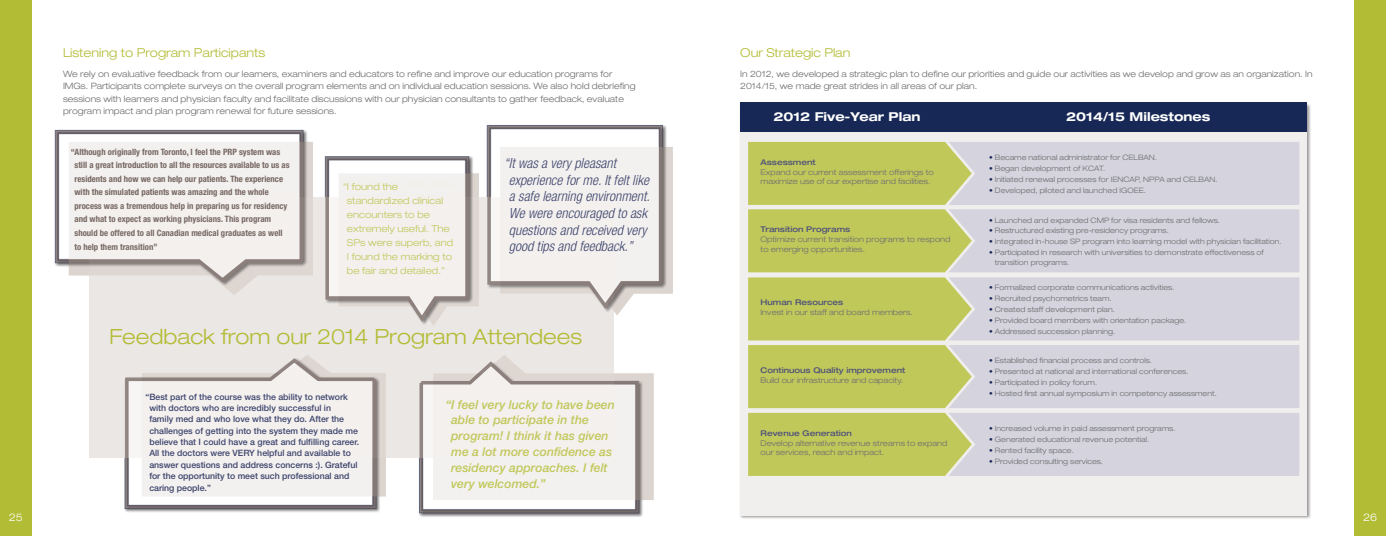
<style>
.page{position:relative;width:1386px;height:536px;background:#fff}
.page>*{position:absolute;margin:0;border:0;box-sizing:border-box;transform-origin:0 0}
.t1{font:300 expanded 21px "Helvetica Neue";color:#b2bc34}
.t2{font:italic 300 condensed 14px/16.6px "Helvetica Neue";color:#3d446d}
.t3{font:italic 500 12.25px/15.8px "Helvetica Neue";color:#c1c85a}
.t4{font:300 expanded 12.25px "Helvetica Neue";color:#b2bc34}
.t5{font:700 expanded 12.25px "Helvetica Neue";color:#fff}
.t6{font:300 expanded 10.5px "Helvetica Neue";color:#fff}
.t7{font:300 expanded 9.62px/14px "Helvetica Neue";color:#c1c85a}
.t8{font:300 expanded 8.75px/12.2px "Helvetica Neue";color:#6c6d70}
.t9{font:700 condensed 8.75px/13.6px "Helvetica Neue";color:#786964}
.t10{font:500 8.75px/11.4px "Helvetica Neue";color:#3d446d}
.t11{font:300 expanded 7.88px/9.6px "Helvetica Neue";color:#6c6d70}
.t12{font:500 expanded 7.88px "Helvetica Neue";color:#4f5379}
.t13{font:300 expanded 7.44px/9.6px "Helvetica Neue";color:#6c6d70}
.s1{color:#172857}
</style>
<div class="page">
<div style="left:1354px;top:0;width:32px;height:536px;background:#b2bc34"></div>
<div style="left:0;top:0;width:32px;height:536px;background:#b2bc34"></div>
<div style="left:740px;top:104px;width:567px;height:411px;background:#f1efed"></div>
<div style="left:740px;top:102px;width:567px;height:30px;background:#172857"></div>
<svg style="left:748px;top:142px;width:551px;height:333px;background:#ced0af"></svg>
<div style="left:89px;top:197px;width:525px;height:260px;background:#ebe7e4"></div>
<svg style="left:224px;top:142px;width:89px;height:153px;fill:#ded7d1"></svg>
<svg style="left:306px;top:355px;width:80px;height:141px"></svg>
<svg style="left:500px;top:355px;width:154px;height:145px;fill:#dcd4ce"></svg>
<svg style="left:615px;top:147px;width:58px;height:168px"></svg>
<div style="left:55px;top:130px;width:252px;height:156px;background:#231f20;opacity:.78"></div>
<svg style="left:54px;top:129px;width:251px;height:155px"></svg>
<div style="left:419px;top:361px;width:224px;height:156px;background:#231f20;opacity:.78"></div>
<svg style="left:418px;top:359px;width:222px;height:155px"></svg>
<svg style="left:324px;top:156px;width:155px;height:170px"></svg>
<div style="left:487px;top:125px;width:180px;height:188px;background:#231f20;opacity:.78"></div>
<svg style="left:486px;top:125px;width:178px;height:187px"></svg>
<div style="left:124px;top:357px;width:256px;height:156px;background:#231f20;opacity:.78"></div>
<svg style="left:123px;top:356px;width:255px;height:154px"></svg>
<h3 class="t4" style="left:63px;top:45px;width:204px">Listening to Program Participants</h3>
<p class="t8" style="left:63px;top:68px;width:574px">We rely on evaluative feedback from our learners, examiners and educators to refine and improve our education programs for IMGs. Participants complete surveys on the overall program elements and on individual education sessions. We also hold debriefing sessions with learners and physician faculty and facilitate discussions with our physician consultants to gather feedback, evaluate program impact and plan program renewal for future sessions.</p>
<p class="t9" style="left:74px;top:144px;width:217px;text-indent:-4px">“Although originally from Toronto, I feel the PRP system was still a great introduction to all the resources available to us as residents and how we can help our patients. The experience with the simulated patients was amazing and the whole process was a tremendous help in preparing us for residency and what to expect as working physicians. This program should be offered to all Canadian medical graduates as well to help them transition”</p>
<p class="t7" style="left:345px;top:177px;width:110px;line-height:13.1px;text-indent:-4px">“The lectures that were given on techniques</p>
<p class="t7" style="left:347px;top:180px;width:108px;text-indent:-4px">“I found the standardized clinical encounters to be extremely useful. The<br>SPs were superb, and<br>I found the marking to be fair and detailed. ”</p>
<p class="t7" style="left:345px;top:242px;width:107px">It is the practice of the</p>
<p class="t7" style="left:345px;top:268px;width:78px">truly invaluable. ”</p>
<h2 class="t2" style="left:509px;top:155px;width:142px;text-indent:-5px">“It was a very pleasant experience for me. It felt like a safe learning environment.<br>We were encouraged to ask questions and received very good tips and feedback.”</h2>
<h1 class="t1" style="left:110px;top:324px;width:480px">Feedback from our 2014 Program Attendees:</h1>
<p class="t10" style="left:149px;top:390px;width:211px;text-indent:-4px">“Best part of the course was the ability to network with doctors who are incredibly successful in<br>family med and who love what they do. After the challenges of getting into the system they made me believe that I could have a great and fulfilling career.<br>All the doctors were VERY helpful and available to answer questions and address concerns :). Grateful for the opportunity to meet such professional and caring people.”</p>
<h3 class="t3" style="left:451px;top:396px;width:165px;text-indent:-5px">“I feel very lucky to have been able to participate in the program! I think it has given me a lot more confidence as residency approaches. I felt very welcomed.”</h3>
<h3 class="t4" style="left:740px;top:45px;width:112px">Our Strategic Plan</h3>
<p class="t8" style="left:740px;top:68px;width:574px">In 2012, we developed a strategic plan to define our priorities and guide our activities as we develop and grow as an organization. In<br>2014/15, we made great strides in all areas of our plan.</p>
<h3 class="t5" style="left:773px;top:109px;width:149px">2012 Five-Year Plan</h3>
<h3 class="t5" style="left:1066px;top:109px;width:146px">2014/15 Milestones</h3>
<p class="t12" style="left:761px;top:157px;width:57px">Assessment</p>
<p class="t11" style="left:761px;top:167px;width:175px">Expand our current assessment offerings to maximize use of our expertise and facilities.</p>
<p class="t13" style="left:989px;top:152px;width:168px"><span class="s1">•</span> Became national administrator for CELBAN.</p>
<p class="t13" style="left:989px;top:163px;width:116px"><span class="s1">•</span> Began development of KCAT.</p>
<p class="t13" style="left:989px;top:174px;width:228px"><span class="s1">•</span> Initiated renewal processes for IENCAP, NPPA and CELBAN.</p>
<p class="t13" style="left:989px;top:185px;width:157px"><span class="s1">•</span> Developed, piloted and launched IGOEE.</p>
<p class="t13" style="left:989px;top:215px;width:231px"><span class="s1">•</span> Launched and expanded CMP for visa residents and fellows.</p>
<p class="t13" style="left:989px;top:226px;width:180px"><span class="s1">•</span> Restructured existing pre-residency programs.</p>
<p class="t13" style="left:989px;top:237px;width:293px"><span class="s1">•</span> Integrated in-house SP program into learning model with physician facilitation.</p>
<p class="t13" style="left:995px;top:248px;width:270px;text-indent:-6px"><span class="s1">•</span> Participated in research with universities to demonstrate effectiveness of transition programs.</p>
<p class="t13" style="left:989px;top:282px;width:185px"><span class="s1">•</span> Formalized corporate communications activities.</p>
<p class="t13" style="left:989px;top:293px;width:123px"><span class="s1">•</span> Recruited psychometrics team.</p>
<p class="t13" style="left:989px;top:304px;width:126px"><span class="s1">•</span> Created staff development plan.</p>
<p class="t13" style="left:989px;top:315px;width:197px"><span class="s1">•</span> Provided board members with orientation package.</p>
<p class="t13" style="left:989px;top:326px;width:126px"><span class="s1">•</span> Addressed succession planning.</p>
<p class="t13" style="left:989px;top:355px;width:163px"><span class="s1">•</span> Established financial process and controls.</p>
<p class="t13" style="left:989px;top:366px;width:199px"><span class="s1">•</span> Presented at national and international conferences.</p>
<p class="t13" style="left:989px;top:377px;width:108px"><span class="s1">•</span> Participated in policy forum.</p>
<p class="t13" style="left:989px;top:388px;width:228px"><span class="s1">•</span> Hosted first annual symposium in competency assessment.</p>
<p class="t13" style="left:989px;top:423px;width:186px"><span class="s1">•</span> Increased volume in paid assessment programs.</p>
<p class="t13" style="left:989px;top:434px;width:160px"><span class="s1">•</span> Generated educational revenue potential.</p>
<p class="t13" style="left:989px;top:445px;width:85px"><span class="s1">•</span> Rented facility space.</p>
<p class="t13" style="left:989px;top:456px;width:114px"><span class="s1">•</span> Provided consulting services.</p>
<p class="t12" style="left:761px;top:224px;width:91px">Transition Programs</p>
<p class="t11" style="left:761px;top:234px;width:191px">Optimize current transition programs to respond to emerging opportunities.</p>
<p class="t12" style="left:761px;top:297px;width:84px">Human Resources</p>
<p class="t11" style="left:761px;top:307px;width:152px">Invest in our staff and board members.</p>
<p class="t12" style="left:761px;top:365px;width:146px">Continuous Quality improvement</p>
<p class="t11" style="left:761px;top:375px;width:143px">Build our infrastructure and capacity.</p>
<p class="t12" style="left:761px;top:428px;width:93px">Revenue Generation</p>
<p class="t11" style="left:761px;top:437px;width:188px">Develop alternative revenue streams to expand our services, reach and impact.</p>
<h3 class="t6" style="left:9px;top:511px;width:16px">25</h3>
<h3 class="t6" style="left:1363px;top:511px;width:16px">26</h3>
</div>
